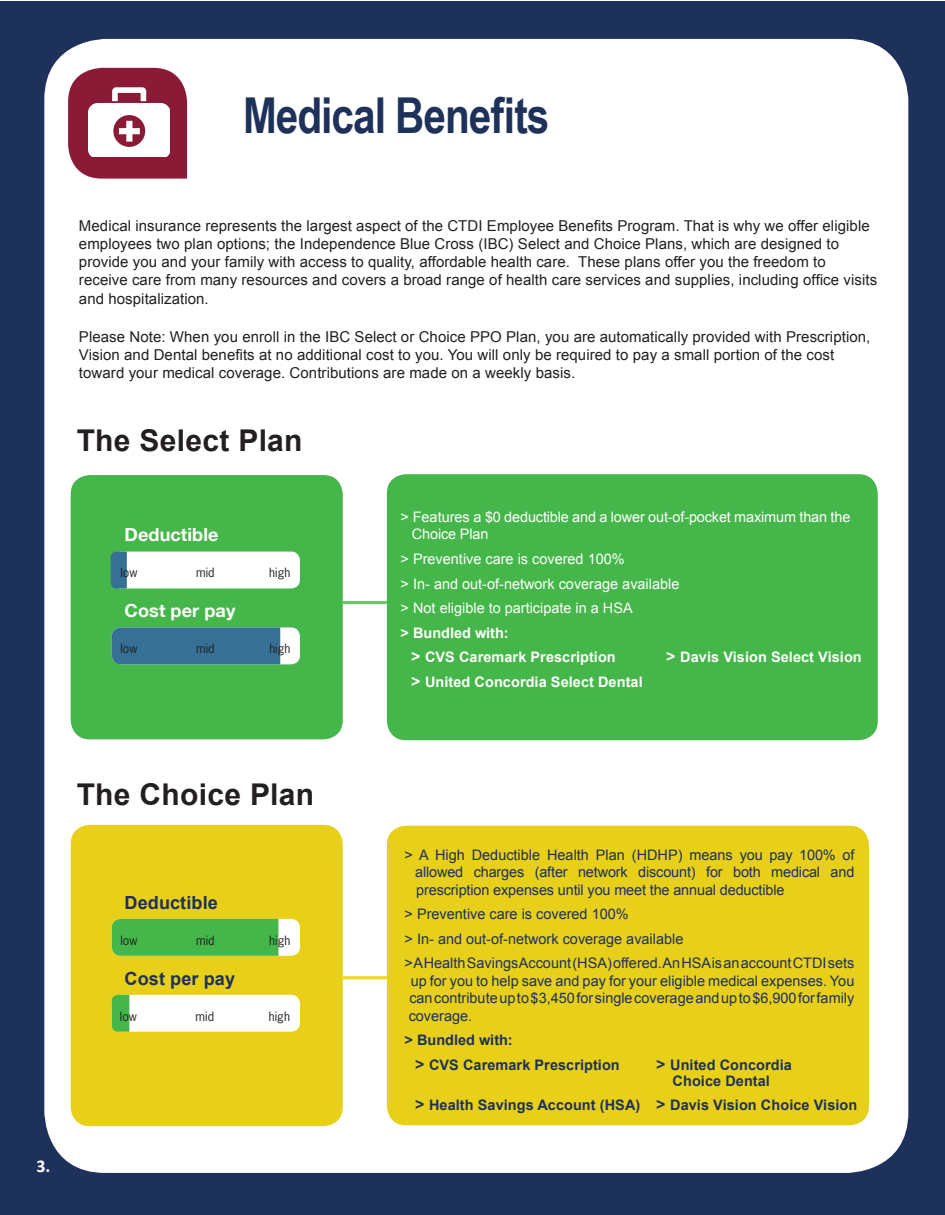
<style>
.page{position:relative;width:945px;height:1215px;background:#fff}
.page>*{position:absolute;margin:0;border:0;box-sizing:border-box;transform-origin:0 0}
.t1{font:700 49.5px "Arial Narrow";letter-spacing:-.02em;color:#1d315a}
.t2{font:700 30px "Arial";letter-spacing:.01em;color:#231f20}
.t3{font:700 18.15px "Helvetica Neue LT";letter-spacing:.005em;color:#fff}
.t4{font:700 18.15px "Arial";letter-spacing:.005em;color:#1d315a}
.t5{font:700 18px "Calibri";color:#fff}
.t6{font:15px/18.1px "Arial";letter-spacing:.005em;color:#231f20}
.t7{font:14.4px/17.4px "Arial";color:#1d315a;text-align:justify}
.t8{font:14.4px/24.6px "Arial";color:#fff}
.t9{font:700 14.4px/16px "Arial";letter-spacing:.005em;color:#1d315a;text-align:center}
.t10{font:700 14.4px/24.6px "Arial";letter-spacing:.005em;color:#fff}
.t11{font:12px "News Gothic Std";letter-spacing:.005em;color:#231f20}
.s1{font-size:16.05px}
</style>
<div class="page">
<div style="left:0;top:2px;width:945px;height:1213px;background:#1d315a"></div>
<div style="left:44px;top:39px;width:864px;height:1134px;background:#fff;border-radius:61px"></div>
<svg style="left:68px;top:68px;width:119px;height:111px"></svg>
<div style="left:71px;top:475px;width:272px;height:264px;background:#45b649;border-radius:19px"></div>
<hr style="left:342px;top:601px;width:45px;height:3px;background:#72c267">
<div style="left:387px;top:474px;width:491px;height:266px;background:#45b649;border-radius:19px"></div>
<div style="left:112px;top:552px;width:188px;height:36px;background:#fff;border-radius:9px"></div>
<div style="left:112px;top:627px;width:188px;height:37px;background:#fff;border-radius:9px"></div>
<div style="left:112px;top:627px;width:168px;height:37px;background:#367095"></div>
<svg style="left:111px;top:552px;width:16px;height:36px"></svg>
<div style="left:71px;top:825px;width:272px;height:301px;background:#e8cf19;border-radius:19px"></div>
<hr style="left:341px;top:976px;width:46px;height:3px;background:#edd922">
<div style="left:387px;top:826px;width:482px;height:299px;background:#e8cf19;border-radius:19px"></div>
<div style="left:112px;top:919px;width:188px;height:37px;background:#fff;border-radius:9px"></div>
<div style="left:112px;top:919px;width:166px;height:37px;background:#45b649"></div>
<div style="left:112px;top:995px;width:188px;height:37px;background:#fff;border-radius:9px"></div>
<svg style="left:112px;top:995px;width:17px;height:37px"></svg>
<h1 class="t1" style="left:243px;top:78px;width:308px">Medical Benefits</h1>
<p class="t6" style="left:79px;top:217px;width:800px">Medical insurance represents the largest aspect of the CTDI Employee Benefits Program. That is why we offer eligible employees two plan options; the Independence Blue Cross (IBC) Select and Choice Plans, which are designed to provide you and your family with access to quality, affordable health care. These plans offer you the freedom to receive care from many resources and covers a broad range of health care services and supplies, including office visits and hospitalization.</p>
<p class="t6" style="left:79px;top:328px;width:793px">Please Note: When you enroll in the IBC Select or Choice PPO Plan, you are automatically provided with Prescription,<br>Vision and Dental benefits at no additional cost to you. You will only be required to pay a small portion of the cost toward your medical coverage. Contributions are made on a weekly basis.</p>
<h2 class="t2" style="left:77px;top:421px;width:227px">The Select Plan</h2>
<p class="t3" style="left:125px;top:524px;width:95px">Deductible</p>
<p class="t11" style="left:120px;top:565px;width:19px">low</p>
<p class="t11" style="left:196px;top:565px;width:20px">mid</p>
<p class="t11" style="left:269px;top:565px;width:23px">high</p>
<p class="t3" style="left:125px;top:600px;width:112px">Cost per pay</p>
<p class="t11" style="left:120px;top:641px;width:19px">low</p>
<p class="t11" style="left:196px;top:641px;width:20px">mid</p>
<p class="t11" style="left:269px;top:641px;width:23px">high</p>
<p class="t8" style="left:412px;top:509px;width:440px;line-height:17.4px;text-indent:-11px">&gt; Features a $0 deductible and a lower out-of-pocket maximum than the<br>Choice Plan</p>
<p class="t8" style="left:401px;top:547px;width:280px">&gt; Preventive care is covered 100%<br>&gt; In- and out-of-network coverage available &gt; Not eligible to participate in a HSA</p>
<p class="t10" style="left:411px;top:621px;width:206px;text-indent:-10px">&gt; Bundled with:<br><span class="s1">&gt;</span> CVS Caremark Prescription</p>
<p class="t10" style="left:666px;top:646px;width:197px"><span class="s1">&gt;</span> Davis Vision Select Vision</p>
<p class="t10" style="left:411px;top:670px;width:233px"><span class="s1">&gt;</span> United Concordia Select Dental</p>
<h2 class="t2" style="left:77px;top:775px;width:239px">The Choice Plan</h2>
<p class="t4" style="left:125px;top:891px;width:95px">Deductible</p>
<p class="t11" style="left:120px;top:933px;width:19px">low</p>
<p class="t11" style="left:196px;top:933px;width:20px">mid</p>
<p class="t11" style="left:269px;top:933px;width:23px">high</p>
<p class="t4" style="left:125px;top:967px;width:112px">Cost per pay</p>
<p class="t11" style="left:120px;top:1008px;width:19px">low</p>
<p class="t11" style="left:196px;top:1008px;width:20px">mid</p>
<p class="t11" style="left:269px;top:1008px;width:23px">high</p>
<p class="t5" style="left:37px;top:1155px;width:15px">3.</p>
<p class="t7" style="left:415px;top:846px;width:441px;text-indent:-11px">&gt; A High Deductible Health Plan (HDHP) means you pay 100% of allowed charges (after network discount) for both medical and prescription expenses until you meet the annual deductible</p>
<p class="t7" style="left:405px;top:902px;width:451px;line-height:24.6px;text-align:left">&gt; Preventive care is covered 100%<br>&gt; In- and out-of-network coverage available<br>&gt; A Health Savings Account (HSA) offered. An HSA is an account CTDI sets</p>
<p class="t7" style="left:409px;top:972px;width:447px">up for you to help save and pay for your eligible medical expenses. You can contribute up to $3,450 for single coverage and up to $6,900 for family coverage.</p>
<p class="t9" style="left:405px;top:1033px;width:110px">&gt; Bundled with:</p>
<p class="t9" style="left:415px;top:1057px;width:206px"><span class="s1">&gt;</span> CVS Caremark Prescription</p>
<p class="t9" style="left:656px;top:1057px;width:137px"><span class="s1">&gt;</span> United Concordia<br>Choice Dental</p>
<p class="t9" style="left:415px;top:1098px;width:444px"><span class="s1">&gt;</span> Health Savings Account (HSA) <span class="s1">&gt;</span> Davis Vision Choice Vision</p>
</div>
